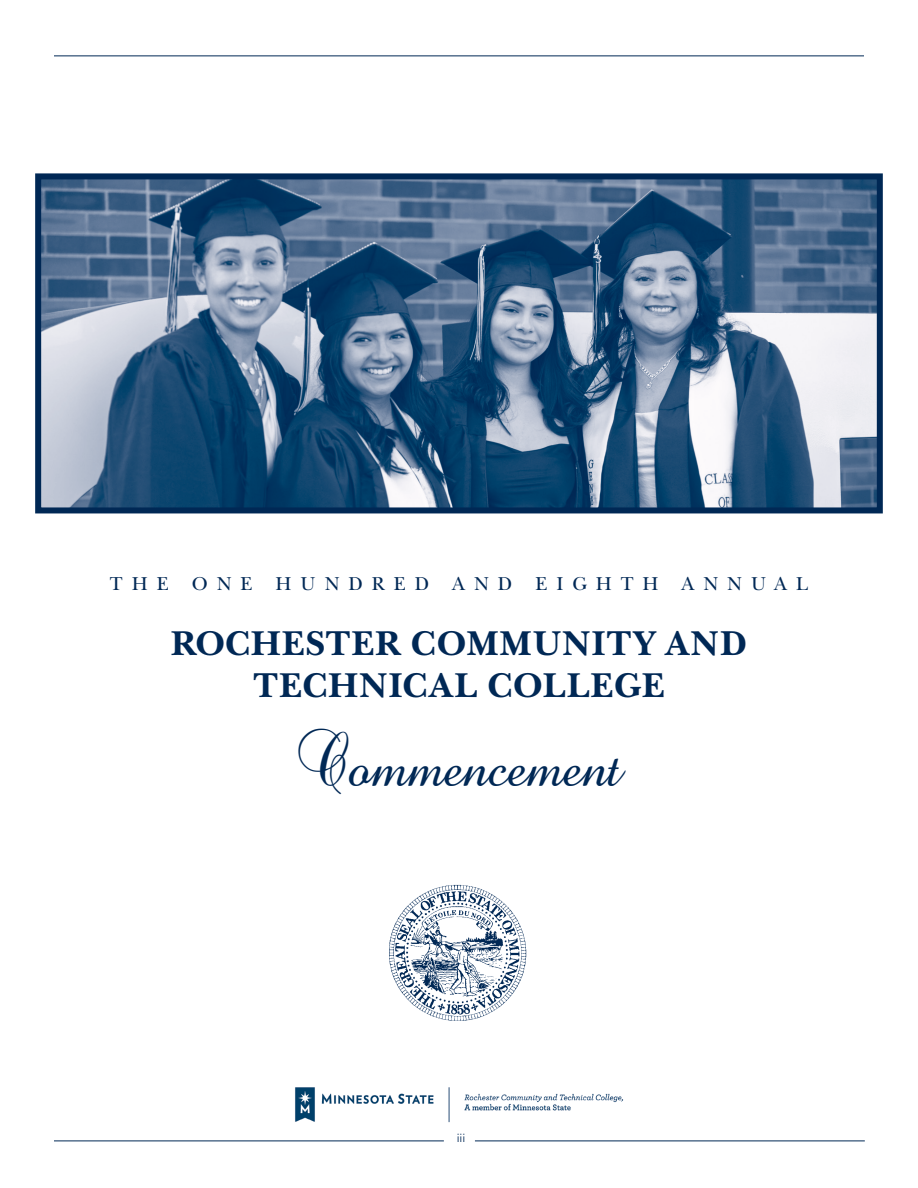
<style>
.page{position:relative;width:918px;height:1188px;background:#fff}
.page>*{position:absolute;margin:0;border:0;box-sizing:border-box;transform-origin:0 0}
.t1{font:700 36px "New Baskerville Std";letter-spacing:.035em;color:#002855}
.t2{font:36px "Baroque Script";letter-spacing:.01em;color:#002855}
.t3{font:19.5px "New Baskerville Std";letter-spacing:.46em;color:#002855}
.t4{font:12px "Avenir LT Std";color:#002855}
</style>
<div class="page">
<hr style="left:54px;top:1141px;width:390px;height:1px;background:#002855">
<hr style="left:475px;top:1141px;width:390px;height:1px;background:#002855">
<hr style="left:54px;top:56px;width:810px;height:1px;background:#002855">
<img style="left:42px;top:180px;width:834px;height:326px">
<img style="left:389px;top:884px;width:138px;height:137px">
<div style="left:35px;top:173px;width:848px;height:340px;border:6px solid #002855"></div>
<img style="left:295px;top:1087px;width:329px;height:36px">
<p class="t3" style="left:110px;top:572px;width:700px">THE ONE HUNDRED AND EIGHTH ANNUAL</p>
<p class="t1" style="left:171px;top:622px;width:577px">ROCHESTER COMMUNITY AND</p>
<p class="t1" style="left:254px;top:664px;width:412px">TECHNICAL COLLEGE</p>
<p class="t2" style="left:298px;top:753px;width:323px">Commencement</p>
<p class="t4" style="left:457px;top:1131px;width:10px">iii</p>
</div>
